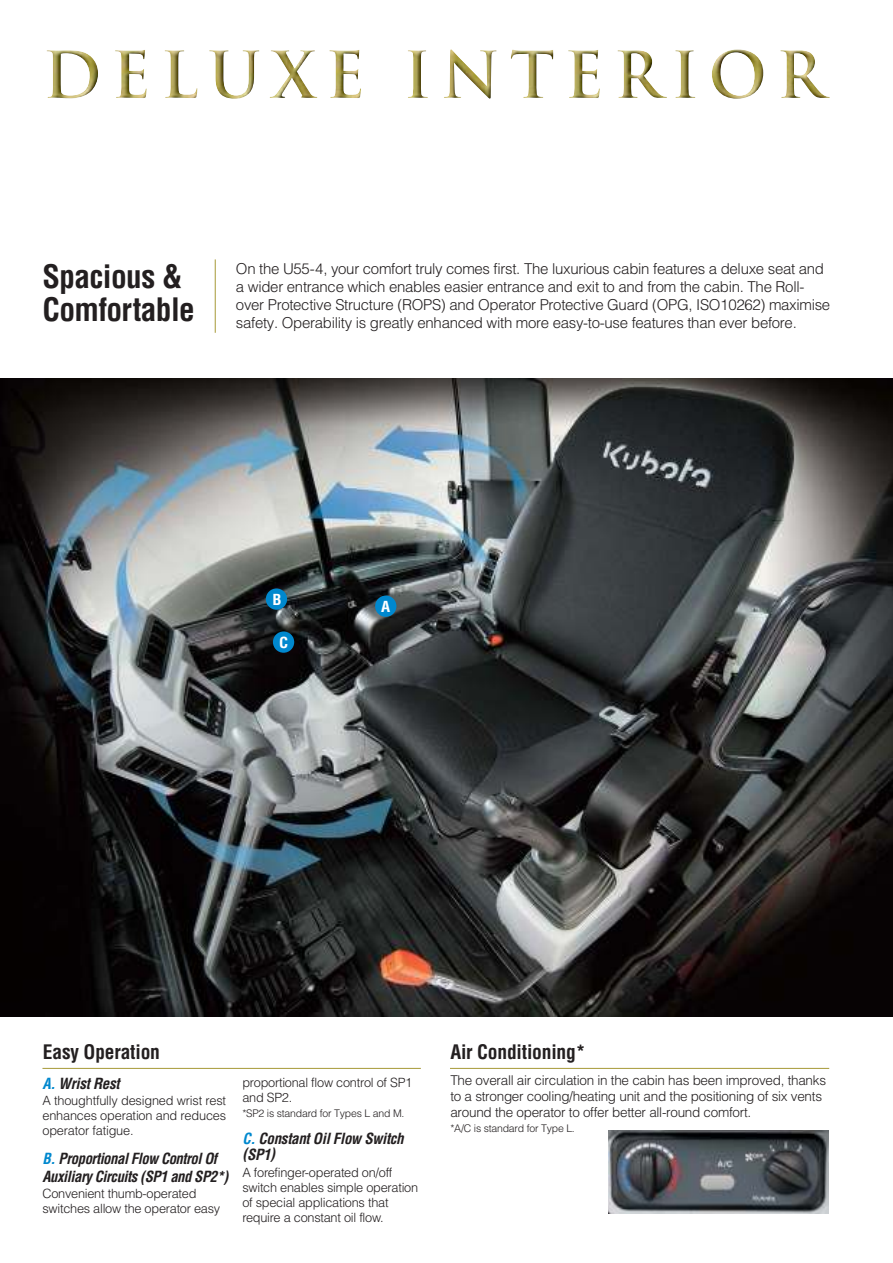
<style>
.page{position:relative;width:893px;height:1263px;background:#fff}
.page>*{position:absolute;margin:0;border:0;box-sizing:border-box;transform-origin:0 0}
.t1{font:700 condensed 31.5px/33px "Helvetica";letter-spacing:-.02em;color:#231f20}
.t2{font:700 condensed 19.5px "Helvetica";letter-spacing:-.01em;color:#231f20}
.t3{font:300 15px/18px "Helvetica";letter-spacing:-.02em;color:#231f20}
.t4{font:italic 700 condensed 15px/18px "Helvetica";letter-spacing:-.03em;color:#231f20}
.t5{font:700 condensed 14.85px "Helvetica";color:#fff;scale:1.1 1}
.t6{font:300 13.5px/15.8px "Helvetica";letter-spacing:-.02em;color:#231f20}
.t7{font:300 12.75px/15px "Helvetica";letter-spacing:-.02em;color:#231f20}
.t8{font:300 10.5px "Helvetica";letter-spacing:-.02em;color:#231f20}
.s1{color:#0088ce}
</style>
<div class="page">
<img style="left:0;top:379px;width:893px;height:638px">
<div style="left:375px;top:596px;width:21px;height:21px;background:#0088ce;border-radius:50%"></div>
<div style="left:273px;top:631px;width:21px;height:22px;background:#0088ce;border-radius:50%"></div>
<div style="left:266px;top:588px;width:21px;height:22px;background:#0088ce;border-radius:50%"></div>
<img style="left:259px;top:49px;width:294px;height:50px">
<img style="left:46px;top:50px;width:213px;height:49px">
<img style="left:568px;top:50px;width:32px;height:48px">
<img style="left:617px;top:49px;width:213px;height:50px">
<hr style="left:450px;top:1068px;width:379px;height:1px;background:#a69937">
<hr style="left:42px;top:1068px;width:379px;height:1px;background:#a69937">
<img style="left:609px;top:1130px;width:219px;height:83px">
<hr style="left:215px;top:259px;width:1px;height:74px;background:#a69937">
<h1 class="t1" style="left:42px;top:263px;width:154px">Spacious &amp;<br>Comfortable</h1>
<p class="t3" style="left:236px;top:261px;width:596px">On the U55-4, your comfort truly comes first. The luxurious cabin features a deluxe seat and a wider entrance which enables easier entrance and exit to and from the cabin. The Roll&shy;over Protective Structure (ROPS) and Operator Protective Guard (OPG, ISO10262) maximise safety. Operability is greatly enhanced with more easy-to-use features than ever before.</p>
<p class="t5" style="left:272px;top:593px;width:10px">B</p>
<p class="t5" style="left:279px;top:637px;width:10px">C</p>
<p class="t5" style="left:381px;top:600px;width:10px">A</p>
<h2 class="t2" style="left:43px;top:1044px;width:119px">Easy Operation</h2>
<p class="t4" style="left:42px;top:1076px;width:79px"><span class="s1">A.</span> Wrist Rest</p>
<p class="t7" style="left:42px;top:1094px;width:185px;text-align:justify">A thoughtfully designed wrist rest enhances operation and reduces operator fatigue.</p>
<p class="t4" style="left:42px;top:1151px;width:187px"><span class="s1">B.</span> Proportional Flow Control Of<br>Auxiliary Circuits (SP1 and SP2*)</p>
<p class="t7" style="left:42px;top:1187px;width:179px">Convenient thumb-operated switches allow the operator easy</p>
<p class="t7" style="left:242px;top:1076px;width:171px">proportional flow control of SP1 and SP2.</p>
<p class="t8" style="left:242px;top:1109px;width:164px">*SP2 is standard for Types L and M.</p>
<p class="t4" style="left:242px;top:1131px;width:163px;line-height:16.5px"><span class="s1">C.</span> Constant Oil Flow Switch (SP1)</p>
<p class="t7" style="left:242px;top:1166px;width:177px">A forefinger-operated on/off switch enables simple operation of special applications that require a constant oil flow.</p>
<h2 class="t2" style="left:450px;top:1044px;width:137px">Air Conditioning*</h2>
<p class="t6" style="left:450px;top:1074px;width:377px">The overall air circulation in the cabin has been improved, thanks to a stronger cooling/heating unit and the positioning of six vents around the operator to offer better all-round comfort.</p>
<p class="t8" style="left:450px;top:1124px;width:126px">*A/C is standard for Type L.</p>
</div>
